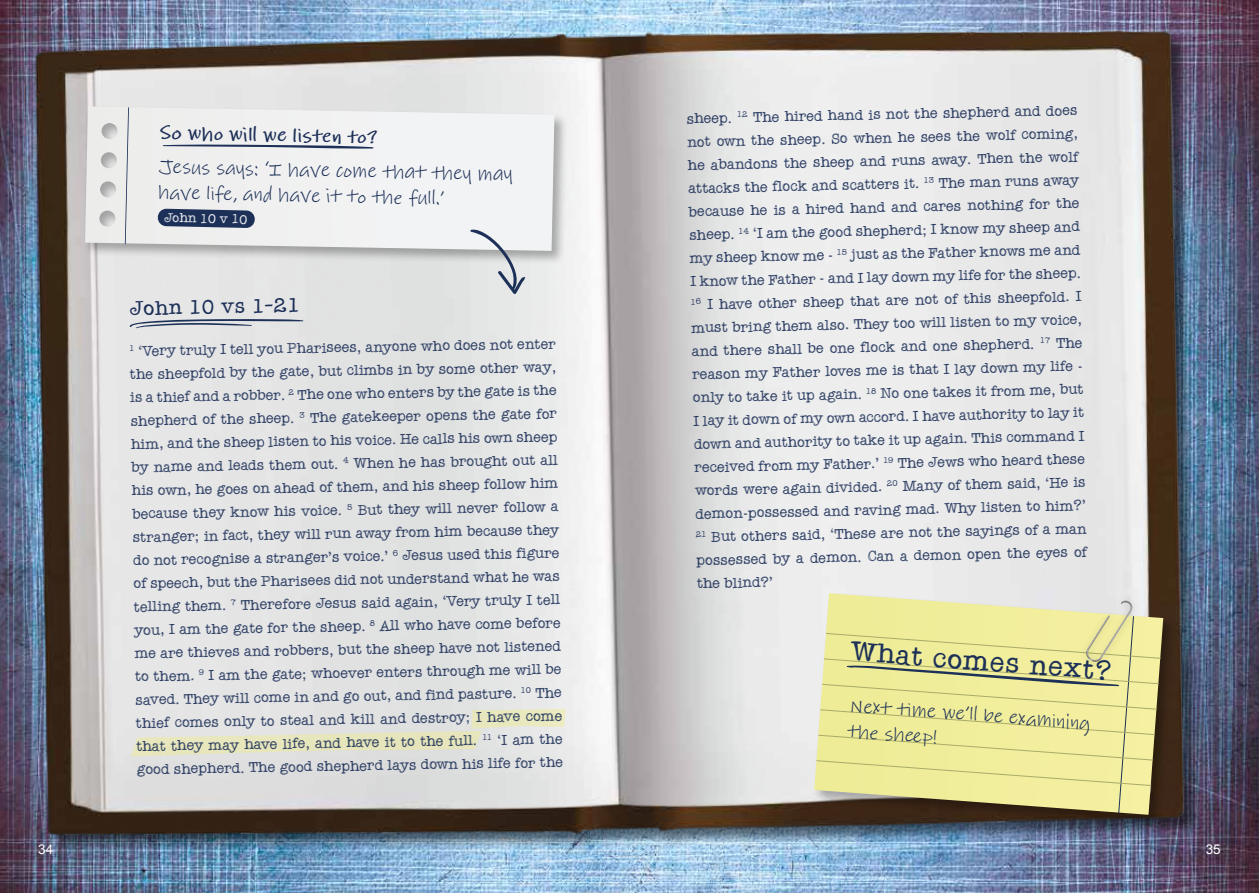
<style>
.page{position:relative;width:1259px;height:893px;background:#fff}
.page>*{position:absolute;margin:0;border:0;box-sizing:border-box;transform-origin:0 0}
.t1{font:28.5px "Quattro Tempi Solid";color:#1d3058}
.t2{font:21px "Quattro Tempi Solid";color:#1d3058}
.t3{font:20.25px/25.2px "Lindsey Pro";color:#1d3058}
.t4{font:700 20.25px "Lindsey Pro";color:#1d3058}
.t5{font:15px/23.2px "Quattro Tempi";color:#1d3058}
.t6{font:13.5px "Quattro Tempi";color:#fff}
.t7{font:13.5px "Arial";color:#fff}
</style>
<div class="page">
<img style="left:0;top:0;width:1259px;height:893px">
<img style="left:25px;top:17px;width:1170px;height:831px">
<div style="left:812px;top:591px;width:365px;height:238px;background:#000;opacity:.3"></div>
<svg style="left:814px;top:593px;width:349px;height:222px"></svg>
<div style="left:1079px;top:593px;width:62px;height:77px;background:#e4e4e5"></div>
<img style="left:1086px;top:601px;width:47px;height:14px">
<svg style="left:815px;top:615px;width:346px;height:199px"></svg>
<svg style="left:125px;top:319px;width:179px;height:9px"></svg>
<svg style="left:131px;top:709px;width:435px;height:48px"></svg>
<div style="left:83px;top:104px;width:485px;height:161px;background:#000;opacity:.3"></div>
<svg style="left:85px;top:106px;width:469px;height:145px"></svg>
<svg style="left:125px;top:107px;width:4px;height:137px"></svg>
<svg style="left:158px;top:209px;width:97px;height:19px"></svg>
<svg style="left:162px;top:144px;width:212px;height:5px"></svg>
<svg style="left:470px;top:229px;width:55px;height:65px"></svg>
<h3 class="t4" style="left:160px;top:119px;width:219px;rotate:1deg">So who will we listen to?</h3>
<h3 class="t3" style="left:159px;top:154px;width:355px;rotate:1deg">Jesus says: ‘I have come that they may have life, and have it to the full .’</h3>
<p class="t6" style="left:164px;top:210px;width:85px;rotate:1deg">John 10 v 10</p>
<h2 class="t2" style="left:130px;top:296px;width:171px;rotate:-1deg">John 10 vs 1 21</h2>
<p class="t5" style="left:129px;top:339px;width:428px;text-align:justify;rotate:-1deg"><sup>1</sup> ‘Very truly I tell you Pharisees, anyone who does not enter the sheepfold by the gate, but climbs in by some other way, is a thief and a robber. <sup>2</sup> The one who enters by the gate is the shepherd of the sheep. <sup>3</sup> The gatekeeper opens the gate for him, and the sheep listen to his voice. He calls his own sheep by name and leads them out. <sup>4</sup> When he has brought out all his own, he goes on ahead of them, and his sheep follow him because they know his voice. <sup>5</sup> But they will never follow a stranger; in fact, they will run away from him because they do not recognise a stranger’s voice.’ <sup>6</sup> Jesus used this figure of speech, but the Pharisees did not understand what he was telling them. <sup>7</sup> Therefore Jesus said again, ‘Very truly I tell you, I am the gate for the sheep. <sup>8</sup> All who have come before me are thieves and robbers, but the sheep have not listened to them. <sup>9</sup> I am the gate; whoever enters through me will be saved. They will come in and go out, and find pasture. <sup>10</sup> The thief comes only to steal and kill and destroy; I have come that they may have life, and have it to the full. <sup>11</sup> ‘I am the good shepherd. The good shepherd lays down his life for the</p>
<p class="t5" style="left:686px;top:106px;width:394px;rotate:-1deg">sheep. <sup>12</sup> The hired hand is not the shepherd and does not own the sheep. So when he sees the wolf coming, he abandons the sheep and runs away. Then the wolf attacks the flock and scatters it. <sup>13</sup> The man runs away because he is a hired hand and cares nothing for the sheep. <sup>14</sup> ‘I am the good shepherd; I know my sheep and my sheep know me – <sup>15</sup> just as the Father knows me and I know the Father – and I lay down my life for the sheep.<br><sup>16</sup> I have other sheep that are not of this sheepfold. I must bring them also. They too will listen to my voice, and there shall be one flock and one shepherd. <sup>17</sup> The reason my Father loves me is that I lay down my life – only to take it up again. <sup>18</sup> No one takes it from me, but I lay it down of my own accord. I have authority to lay it down and authority to take it up again. This command I received from my Father.’ <sup>19</sup> The Jews who heard these words were again divided. <sup>20</sup> Many of them said, ‘He is demon-possessed and raving mad. Why listen to him?’ <sup>21</sup> But others said, ‘These are not the sayings of a man possessed by a demon. Can a demon open the eyes of the blind?’</p>
<h1 class="t1" style="left:852px;top:635px;width:263px;rotate:4deg">What comes next?</h1>
<h3 class="t3" style="left:850px;top:693px;width:243px;rotate:4deg">Next time we’ll be examining the shee p!</h3>
<p class="t7" style="left:38px;top:841px;width:17px">34</p>
<p class="t7" style="left:1205px;top:841px;width:17px">35</p>
</div>
